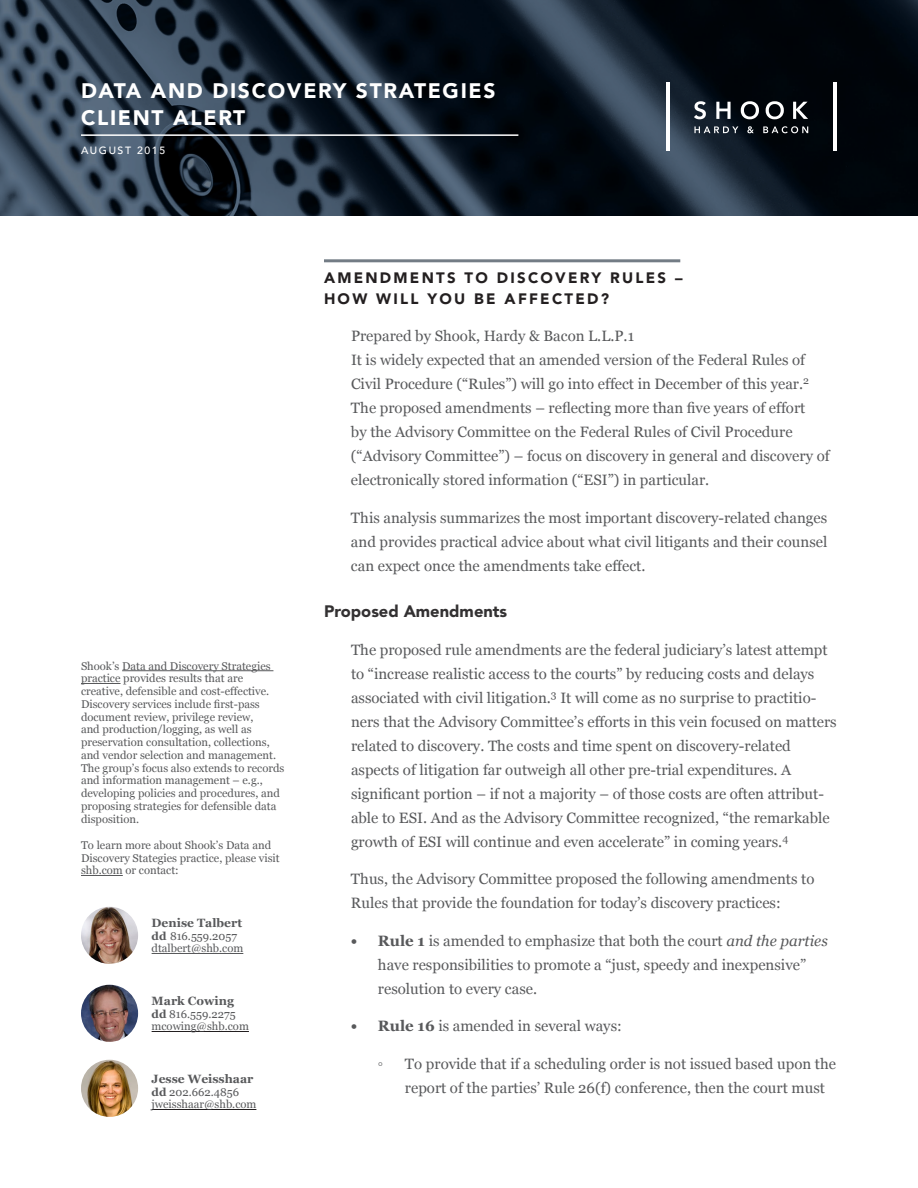
<style>
.page{position:relative;width:918px;height:1188px;background:#fff}
.page>*{position:absolute;margin:0;border:0;box-sizing:border-box;transform-origin:0 0}
.t1{font:900 21px/27px "Avenir";letter-spacing:.08em;color:#fff}
.t2{font:900 16.5px "Avenir LT Std";color:#333132}
.t3{font:15px/24px "Georgia";color:#58595b}
.t4{font:900 15px/21px "Avenir LT Std";letter-spacing:.15em;color:#231f20}
.t5{font:700 12px "Georgia";color:#58595b}
.t6{font:11.25px/12.8px "Georgia";color:#58595b}
.t7{font:500 10.5px "Avenir";letter-spacing:.15em;color:#fff}
.s1{font-weight:700}
.s2{font-style:italic}
</style>
<div class="page">
<svg style="left:0;top:0;width:918px;height:216px;background:#1a2531"></svg>
<hr style="left:81px;top:134px;width:437px;height:2px;background:#fff">
<hr style="left:324px;top:259px;width:356px;height:3px;background:#737c85">
<svg style="left:694px;top:101px;width:114px;height:18px"></svg>
<hr style="left:833px;top:83px;width:4px;height:68px;background:#fff">
<hr style="left:666px;top:83px;width:4px;height:68px;background:#fff">
<svg style="left:694px;top:126px;width:114px;height:7px"></svg>
<hr style="left:122px;top:670px;width:151px;height:1px;background:#58595b">
<hr style="left:81px;top:683px;width:40px;height:1px;background:#58595b">
<hr style="left:81px;top:875px;width:42px;height:1px;background:#58595b">
<hr style="left:152px;top:953px;width:91px;height:1px;background:#58595b">
<hr style="left:152px;top:1031px;width:97px;height:1px;background:#231f20">
<hr style="left:152px;top:1109px;width:104px;height:1px;background:#231f20">
<img style="left:81px;top:1060px;width:57px;height:57px;border-radius:29px">
<img style="left:81px;top:985px;width:57px;height:57px;border-radius:29px">
<img style="left:81px;top:907px;width:57px;height:57px;border-radius:29px">
<h1 class="t1" style="left:81px;top:77px;width:416px">DATA AND DISCOVERY STRATEGIES<br>CLIENT ALERT</h1>
<p class="t7" style="left:81px;top:142px;width:86px">AUGUST 2015</p>
<p class="t6" style="left:81px;top:660px;width:205px">Shook’s Data and Discovery Strategies practice provides results that are creative, defensible and cost-effective.<br>Discovery services include first-pass document review, privilege review,<br>and production/logging, as well as preservation consultation, collections, and vendor selection and management.<br>The group’s focus also extends to records and information management – e.g., developing policies and procedures, and proposing strategies for defensible data disposition.</p>
<p class="t6" style="left:81px;top:839px;width:200px">To learn more about Shook’s Data and<br>Discovery Stategies practice, please visit shb.com or contact:</p>
<p class="t5" style="left:152px;top:915px;width:92px">Denise Talbert</p>
<p class="t6" style="left:152px;top:930px;width:93px"><span class="s1">dd</span> 816.559.2057 dtalbert@shb.com</p>
<p class="t5" style="left:152px;top:993px;width:84px">Mark Cowing</p>
<p class="t6" style="left:152px;top:1008px;width:99px"><span class="s1">dd</span> 816.559.2275 mcowing@shb.com</p>
<p class="t5" style="left:152px;top:1071px;width:103px">Jesse Weisshaar</p>
<p class="t6" style="left:152px;top:1086px;width:106px"><span class="s1">dd</span> 202.662.4856 jweisshaar@shb.com</p>
<p class="t4" style="left:324px;top:267px;width:360px">AMENDMENTS TO DISCOVERY RULES –<br>HOW WILL YOU BE AFFECTED?</p>
<p class="t3" style="left:351px;top:324px;width:480px">Prepared by Shook, Hardy &amp; Bacon L.L.P.1<br>It is widely expected that an amended version of the Federal Rules of Civil Procedure (“Rules”) will go into effect in December of this year.<sup>2<br></sup>The proposed amendments – reflecting more than five years of effort<br>by the Advisory Committee on the Federal Rules of Civil Procedure (“Advisory Committee”) – focus on discovery in general and discovery of electronically stored information (“ESI”) in particular.</p>
<p class="t3" style="left:351px;top:506px;width:478px;text-align:justify">This analysis summarizes the most important discovery-related changes and provides practical advice about what civil litigants and their counsel can expect once the amendments take effect.</p>
<p class="t2" style="left:324px;top:602px;width:185px">Proposed Amendments</p>
<p class="t3" style="left:351px;top:638px;width:487px">The proposed rule amendments are the federal judiciary’s latest attempt to “increase realistic access to the courts” by reducing costs and delays associated with civil litigation.<sup>3</sup> It will come as no surprise to practitio&shy;ners that the Advisory Committee’s efforts in this vein focused on matters related to discovery. The costs and time spent on discovery-related aspects of litigation far outweigh all other pre-trial expenditures. A significant portion – if not a majority – of those costs are often attribut&shy;able to ESI. And as the Advisory Committee recognized, “the remarkable growth of ESI will continue and even accelerate” in coming years.<sup>4</sup></p>
<p class="t3" style="left:351px;top:868px;width:465px">Thus, the Advisory Committee proposed the following amendments to<br>Rules that provide the foundation for today’s discovery practices:</p>
<p class="t3" style="left:378px;top:929px;width:451px;text-indent:-27px"><span class="s1">• Rule 1</span> is amended to emphasize that both the court <span class="s2">and the parties </span>have responsibilities to promote a “just, speedy and inexpensive” resolution to every case.</p>
<p class="t3" style="left:351px;top:1015px;width:272px"><span class="s1">• Rule 16</span> is amended in several ways:</p>
<p class="t3" style="left:378px;top:1052px;width:7px">◦</p>
<p class="t3" style="left:405px;top:1052px;width:433px">To provide that if a scheduling order is not issued based upon the report of the parties’ Rule 26(f) conference, then the court must</p>
</div>
